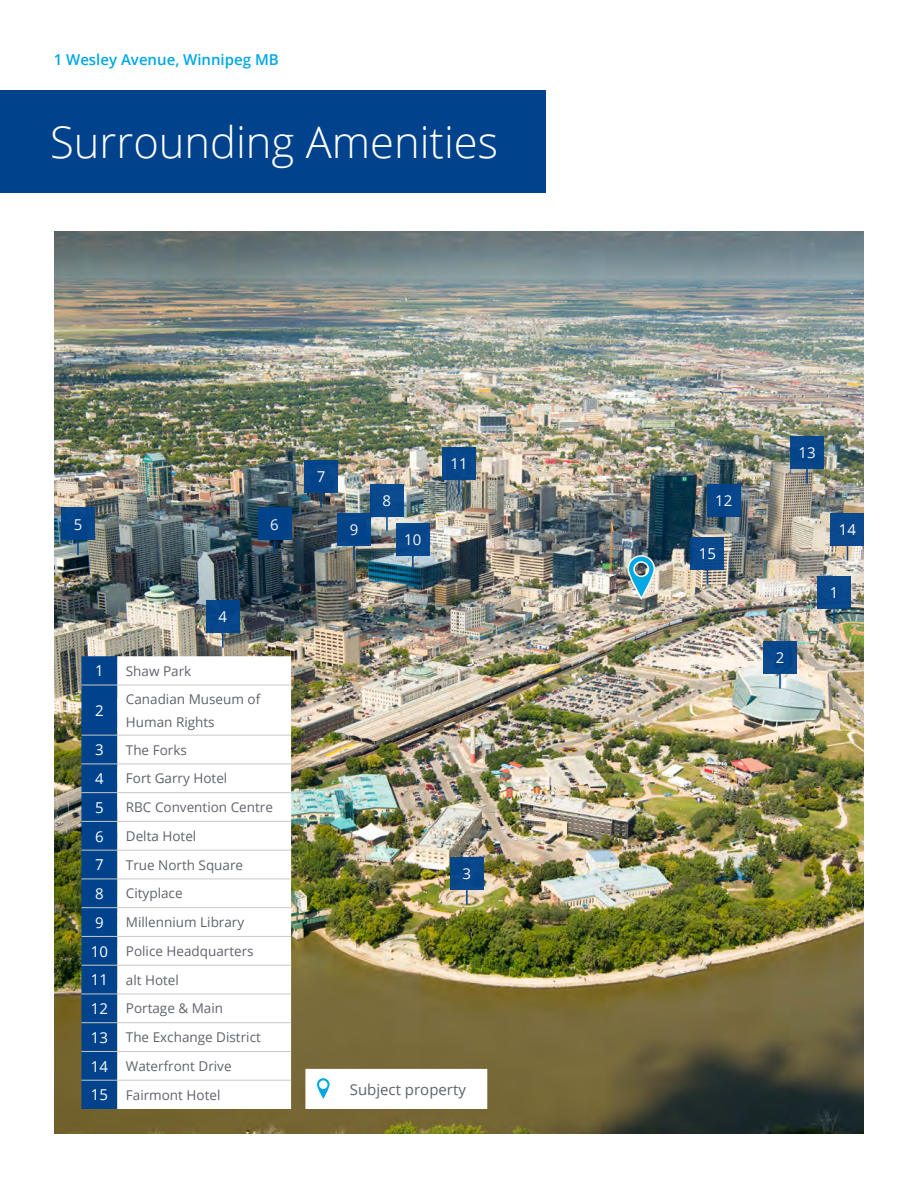
<style>
.page{position:relative;width:918px;height:1188px;background:#fff}
.page>*{position:absolute;margin:0;border:0;box-sizing:border-box;transform-origin:0 0}
.t1{font:300 43.5px "Open Sans";color:#fff}
.t2{font:15px "Open Sans";color:#fff}
.t3{font:600 15px "Open Sans";color:#00a8e4}
.t4{font:15px "Open Sans";color:#5f636a}
.t5{font:13.5px/28.8px "Open Sans";color:#5f636a}
.s1{font-size:15px;color:#fff}
</style>
<div class="page">
<img style="left:54px;top:231px;width:810px;height:903px">
<svg style="left:627px;top:554px;width:29px;height:46px"></svg>
<div style="left:818px;top:576px;width:33px;height:33px;background:#0a498e"></div>
<svg style="left:833px;top:609px;width:2px;height:15px"></svg>
<div style="left:763px;top:641px;width:33px;height:33px;background:#07478c"></div>
<svg style="left:779px;top:674px;width:2px;height:14px"></svg>
<div style="left:450px;top:857px;width:33px;height:33px;background:#00438c"></div>
<svg style="left:466px;top:890px;width:2px;height:14px"></svg>
<div style="left:206px;top:600px;width:33px;height:33px;background:#00438c"></div>
<svg style="left:222px;top:633px;width:2px;height:15px"></svg>
<div style="left:61px;top:507px;width:33px;height:33px;background:#00438c"></div>
<svg style="left:77px;top:540px;width:2px;height:15px"></svg>
<div style="left:258px;top:507px;width:33px;height:33px;background:#00438c"></div>
<svg style="left:274px;top:540px;width:1px;height:15px"></svg>
<div style="left:304px;top:460px;width:34px;height:33px;background:#00438c"></div>
<svg style="left:320px;top:493px;width:2px;height:14px"></svg>
<div style="left:370px;top:484px;width:33px;height:33px;background:#0a498e"></div>
<svg style="left:386px;top:517px;width:2px;height:14px"></svg>
<div style="left:338px;top:513px;width:33px;height:33px;background:#00438c"></div>
<svg style="left:353px;top:546px;width:2px;height:15px"></svg>
<div style="left:396px;top:523px;width:33px;height:33px;background:#07478c"></div>
<svg style="left:412px;top:556px;width:2px;height:14px"></svg>
<div style="left:442px;top:447px;width:34px;height:33px;background:#07468b"></div>
<svg style="left:458px;top:480px;width:2px;height:15px"></svg>
<div style="left:707px;top:484px;width:33px;height:33px;background:#00438c"></div>
<svg style="left:723px;top:517px;width:2px;height:14px"></svg>
<div style="left:790px;top:436px;width:34px;height:33px;background:#00438c"></div>
<svg style="left:806px;top:469px;width:2px;height:15px"></svg>
<div style="left:831px;top:513px;width:33px;height:33px;background:#0b498d"></div>
<svg style="left:847px;top:546px;width:1px;height:15px"></svg>
<div style="left:691px;top:537px;width:33px;height:33px;background:#0a498d"></div>
<svg style="left:707px;top:570px;width:1px;height:14px"></svg>
<div style="left:0;top:90px;width:545px;height:103px;background:#00438c"></div>
<svg style="left:305px;top:1069px;width:182px;height:40px"></svg>
<svg style="left:81px;top:656px;width:36px;height:453px"></svg>
<svg style="left:117px;top:656px;width:174px;height:453px"></svg>
<hr style="left:81px;top:685px;width:36px;height:1px;background:#c7c9c8">
<hr style="left:81px;top:735px;width:36px;height:1px;background:#c7c9c8">
<hr style="left:81px;top:764px;width:36px;height:1px;background:#c7c9c8">
<hr style="left:81px;top:792px;width:36px;height:1px;background:#c7c9c8">
<hr style="left:81px;top:821px;width:36px;height:1px;background:#c7c9c8">
<hr style="left:81px;top:850px;width:36px;height:1px;background:#c7c9c8">
<hr style="left:81px;top:879px;width:36px;height:1px;background:#c7c9c8">
<hr style="left:81px;top:907px;width:36px;height:1px;background:#c7c9c8">
<hr style="left:81px;top:936px;width:36px;height:1px;background:#c7c9c8">
<hr style="left:81px;top:965px;width:36px;height:1px;background:#c7c9c8">
<hr style="left:81px;top:994px;width:36px;height:1px;background:#c7c9c8">
<hr style="left:81px;top:1022px;width:36px;height:1px;background:#c7c9c8">
<hr style="left:81px;top:1051px;width:36px;height:1px;background:#c7c9c8">
<hr style="left:117px;top:685px;width:174px;height:1px;background:#c7c9c8">
<hr style="left:117px;top:735px;width:174px;height:1px;background:#c7c9c8">
<hr style="left:117px;top:764px;width:174px;height:1px;background:#c7c9c8">
<hr style="left:117px;top:792px;width:174px;height:1px;background:#c7c9c8">
<hr style="left:117px;top:821px;width:174px;height:1px;background:#c7c9c8">
<hr style="left:117px;top:850px;width:174px;height:1px;background:#c7c9c8">
<hr style="left:117px;top:879px;width:174px;height:1px;background:#c7c9c8">
<hr style="left:117px;top:907px;width:174px;height:1px;background:#c7c9c8">
<hr style="left:117px;top:936px;width:174px;height:1px;background:#c7c9c8">
<hr style="left:117px;top:965px;width:174px;height:1px;background:#c7c9c8">
<hr style="left:117px;top:994px;width:174px;height:1px;background:#c7c9c8">
<hr style="left:117px;top:1022px;width:174px;height:1px;background:#c7c9c8">
<hr style="left:117px;top:1051px;width:174px;height:1px;background:#c7c9c8">
<hr style="left:81px;top:1080px;width:36px;height:1px;background:#c7c9c8">
<hr style="left:117px;top:1080px;width:174px;height:1px;background:#c7c9c8">
<p class="t3" style="left:54px;top:50px;width:227px">1 Wesley Avenue, Winnipeg MB</p>
<h1 class="t1" style="left:50px;top:112px;width:449px">Surrounding Amenities</h1>
<p class="t2" style="left:74px;top:514px;width:10px">5</p>
<p class="t2" style="left:270px;top:514px;width:10px">6</p>
<p class="t2" style="left:218px;top:606px;width:10px">4</p>
<p class="t2" style="left:95px;top:661px;width:10px">1</p>
<p class="t5" style="left:126px;top:656px;width:67px">Shaw Park</p>
<p class="t2" style="left:95px;top:700px;width:10px">2</p>
<p class="t5" style="left:126px;top:688px;width:136px;line-height:22.5px">Canadian Museum of<br>Human Rights</p>
<p class="t2" style="left:95px;top:740px;width:10px">3</p>
<p class="t5" style="left:126px;top:735px;width:62px">The Forks</p>
<p class="t2" style="left:95px;top:768px;width:10px">4</p>
<p class="t5" style="left:126px;top:764px;width:103px">Fort Garry Hotel</p>
<p class="t2" style="left:95px;top:797px;width:10px">5</p>
<p class="t5" style="left:126px;top:793px;width:149px">RBC Convention Centre</p>
<p class="t2" style="left:95px;top:826px;width:10px">6</p>
<p class="t5" style="left:126px;top:821px;width:72px">Delta Hotel</p>
<p class="t2" style="left:95px;top:855px;width:10px">7</p>
<p class="t5" style="left:126px;top:850px;width:119px">True North Square</p>
<p class="t2" style="left:95px;top:883px;width:10px">8</p>
<p class="t5" style="left:126px;top:879px;width:58px">Cityplace</p>
<p class="t2" style="left:95px;top:912px;width:10px">9</p>
<p class="t5" style="left:91px;top:908px;width:172px;text-indent:35px">Millennium Library<br><span class="s1">10</span> Police Headquarters<br><span class="s1">11</span> alt Hotel<br><span class="s1">12</span> Portage &amp; Main<br><span class="s1">13</span> The Exchange District<br><span class="s1">14</span> Waterfront Drive<br><span class="s1">15</span> Fairmont Hotel</p>
<p class="t2" style="left:317px;top:466px;width:10px">7</p>
<p class="t2" style="left:350px;top:520px;width:10px">9</p>
<p class="t2" style="left:383px;top:490px;width:10px">8</p>
<p class="t2" style="left:404px;top:529px;width:19px">10</p>
<p class="t2" style="left:450px;top:454px;width:19px">11</p>
<p class="t2" style="left:463px;top:863px;width:10px">3</p>
<p class="t4" style="left:350px;top:1079px;width:118px">Subject property</p>
<p class="t2" style="left:715px;top:490px;width:19px">12</p>
<p class="t2" style="left:699px;top:543px;width:19px">15</p>
<p class="t2" style="left:798px;top:443px;width:19px">13</p>
<p class="t2" style="left:776px;top:647px;width:10px">2</p>
<p class="t2" style="left:839px;top:520px;width:19px">14</p>
<p class="t2" style="left:830px;top:583px;width:10px">1</p>
</div>
